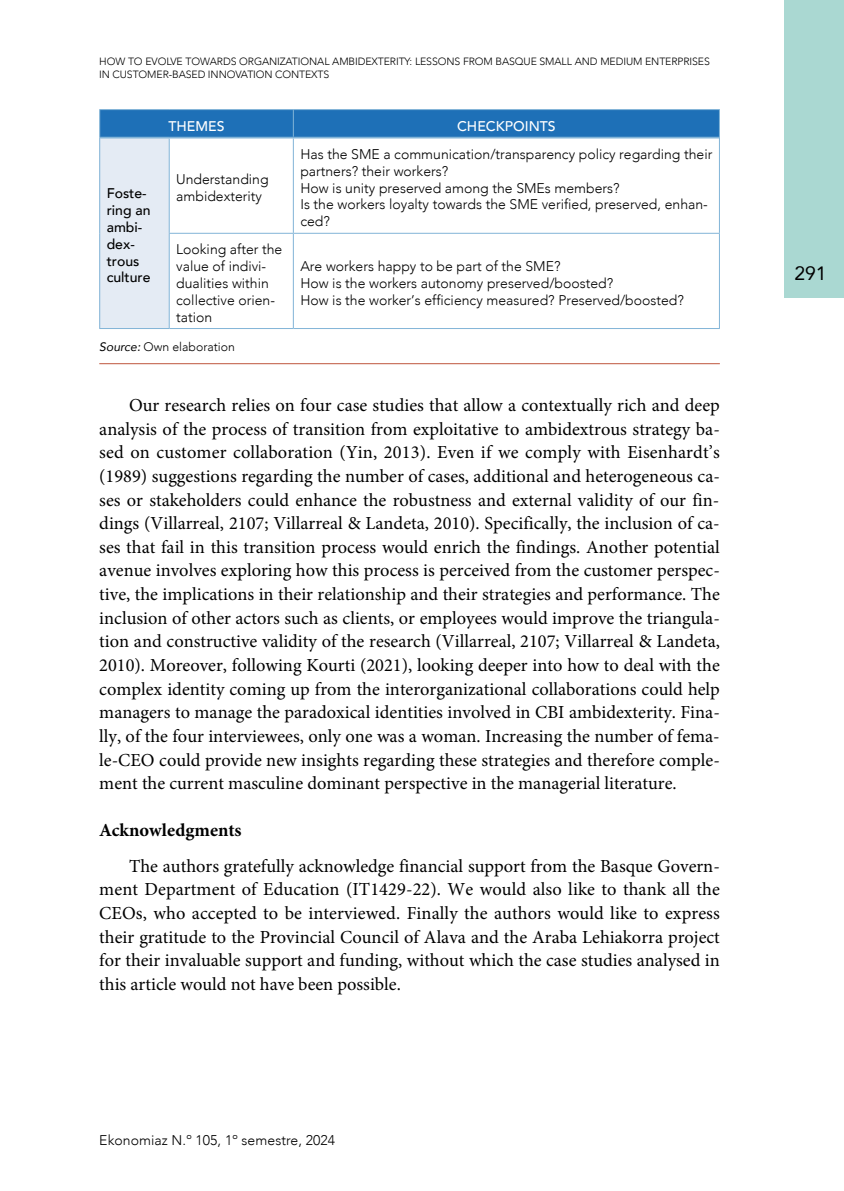
<style>
.page{position:relative;width:844px;height:1191px;background:#fff}
.page>*{position:absolute;margin:0;border:0;box-sizing:border-box;transform-origin:0 0}
.t1{font:19.25px "Avenir";color:#000}
.t2{font:18.38px/23.6px "Minion Pro";color:#000;text-align:justify}
.t3{font:700 18.38px "Minion Pro";color:#000}
.t4{font:300 14px/16.8px "Avenir";color:#000}
.t5{font:500 14px/16.8px "Avenir";color:#000}
.t6{font:500 14px "Avenir";color:#fff}
.t7{font:300 12.25px "Avenir";color:#000}
.t8{font:300 10.5px/12.6px "Avenir";letter-spacing:-.01em;color:#000}
.s1{font-weight:400;font-style:italic}
</style>
<div class="page">
<div style="left:784px;top:0;width:59px;height:298px;background:#aad8d2"></div>
<hr style="left:99px;top:363px;width:620px;height:1px;background:#be563d">
<div style="left:100px;top:138px;width:69px;height:190px;background:#e4ebf4"></div>
<hr style="left:99px;top:109px;width:70px;height:1px;background:#82b4d7">
<hr style="left:169px;top:109px;width:124px;height:1px;background:#82b4d7">
<hr style="left:293px;top:109px;width:426px;height:1px;background:#82b4d7">
<svg style="left:99px;top:110px;width:620px;height:28px;background:#2071b7"></svg>
<hr style="left:100px;top:137px;width:69px;height:1px;background:#82b4d7">
<hr style="left:169px;top:137px;width:124px;height:1px;background:#82b4d7">
<hr style="left:293px;top:137px;width:425px;height:1px;background:#82b4d7">
<hr style="left:99px;top:138px;width:1px;height:95px;background:#82b4d7">
<hr style="left:99px;top:233px;width:1px;height:95px;background:#82b4d7">
<hr style="left:99px;top:328px;width:70px;height:1px;background:#82b4d7">
<hr style="left:169px;top:138px;width:1px;height:95px;background:#82b4d7">
<hr style="left:293px;top:138px;width:1px;height:95px;background:#82b4d7">
<hr style="left:718px;top:138px;width:1px;height:95px;background:#82b4d7">
<hr style="left:169px;top:233px;width:124px;height:1px;background:#82b4d7">
<hr style="left:169px;top:234px;width:1px;height:94px;background:#82b4d7">
<hr style="left:293px;top:233px;width:426px;height:1px;background:#82b4d7">
<hr style="left:293px;top:234px;width:1px;height:94px;background:#82b4d7">
<hr style="left:718px;top:234px;width:1px;height:94px;background:#82b4d7">
<hr style="left:169px;top:328px;width:124px;height:1px;background:#82b4d7">
<hr style="left:293px;top:328px;width:426px;height:1px;background:#82b4d7">
<p class="t8" style="left:99px;top:55px;width:612px">HOW TO EVOLVE TOWARDS ORGANIZATIONAL AMBIDEXTERITY: LESSONS FROM BASQUE SMALL AND MEDIUM ENTERPRISES<br>IN CUSTOMER-BASED INNOVATION CONTEXTS</p>
<p class="t5" style="left:107px;top:184px;width:45px">Foste&shy;ring an ambi&shy;dex&shy;trous culture</p>
<p class="t6" style="left:168px;top:114px;width:57px">THEMES</p>
<p class="t6" style="left:457px;top:114px;width:100px">CHECKPOINTS</p>
<p class="t4" style="left:176px;top:171px;width:94px">Understanding ambidexterity</p>
<p class="t4" style="left:176px;top:241px;width:108px">Looking after the value of indivi&shy;dualities within collective orien&shy;tation</p>
<p class="t4" style="left:300px;top:146px;width:413px">Has the SM E a communication/transparency policy regarding their partners? their workers?<br>How is unity preserved among the SM Es members?<br>Is the workers loyalty towards the SM E verified, preserved, enhan&shy;ced?</p>
<p class="t4" style="left:300px;top:258px;width:385px">Are workers happy to be part of the SM E?<br>How is the workers autonomy preserved/boosted?<br>How is the worker’s efficiency measured? Preserved/boosted?</p>
<p class="t7" style="left:99px;top:339px;width:137px"><span class="s1">Source:</span> Own elaboration</p>
<p class="t2" style="left:99px;top:393px;width:622px;text-indent:30px">Our research relies on four case studies that allow a contextually rich and deep analysis of the process of transition from exploitative to ambidextrous strategy ba&shy;sed on customer collaboration (Yin, 2013). Even if we comply with Eisenhardt’s (1989) suggestions regarding the number of cases, additional and heterogeneous ca&shy;ses or stakeholders could enhance the robustness and external validity of our fin&shy;dings (Villarreal, 2107; Villarreal &amp; Landeta, 2010). Specifically, the inclusion of ca&shy;ses that fail in this transition process would enrich the findings. Another potential avenue involves exploring how this process is perceived from the customer perspec&shy;tive, the implications in their relationship and their strategies and performance. The inclusion of other actors such as clients, or employees would improve the triangula&shy;tion and constructive validity of the research (Villarreal, 2107; Villarreal &amp; Landeta, 2010). Moreover, following Kourti (2021), looking deeper into how to deal with the complex identity coming up from the interorganizational collaborations could help managers to manage the paradoxical identities involved in CBI ambidexterity. Fina&shy;lly, of the four interviewees, only one was a woman. Increasing the number of fema&shy;le-CEO could provide new insights regarding these strategies and therefore comple&shy;ment the current masculine dominant perspective in the managerial literature.</p>
<p class="t3" style="left:99px;top:817px;width:144px">Acknowledgments</p>
<p class="t2" style="left:99px;top:854px;width:622px;text-indent:30px">The authors gratefully acknowledge financial support from the Basque Govern&shy;ment Department of Education (IT1429-22). We would also like to thank all the CEOs, who accepted to be interviewed. Finally the authors would like to express their gratitude to the Provincial Council of Alava and the Araba Lehiakorra project for their invaluable support and funding, without which the case studies analysed in this article would not have been possible.</p>
<p class="t4" style="left:99px;top:1132px;width:237px">Ekonomiaz N.º 105, 1º semestre, 2024</p>
<p class="t1" style="left:794px;top:258px;width:34px">291</p>
</div>
